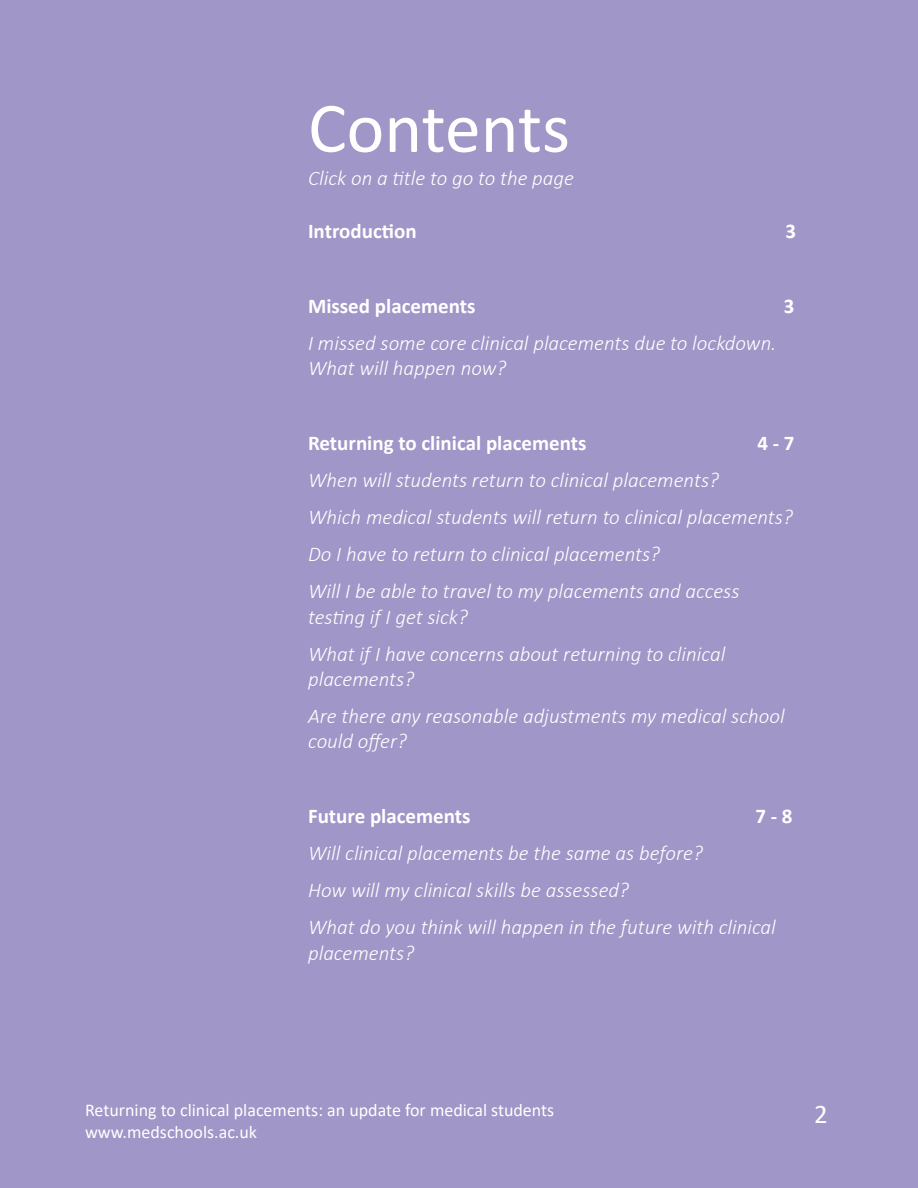
<style>
.page{position:relative;width:918px;height:1188px;background:#a096c7}
.page>*{position:absolute;margin:0;border:0;box-sizing:border-box;transform-origin:0 0}
.t1{font:72px "Calibri";color:#fff}
.t2{font:27px "Calibri";color:#fff}
.t3{font:italic 300 21px/37.2px "Calibri";color:#fff}
.t4{font:700 21px "Calibri";color:#fff}
.t5{font:18px/21.6px "Calibri";color:#fff}
</style>
<div class="page">
<h1 class="t1" style="left:308px;top:78px;width:264px">Contents</h1>
<p class="t3" style="left:308px;top:159px;width:268px">Click on a title to go to the page</p>
<p class="t4" style="left:308px;top:217px;width:110px">Introduction</p>
<p class="t4" style="left:786px;top:217px;width:12px">3</p>
<p class="t4" style="left:308px;top:291px;width:169px">Missed placements</p>
<p class="t4" style="left:784px;top:291px;width:12px">3</p>
<p class="t3" style="left:308px;top:330px;width:470px;line-height:25.2px">I missed some core clinical placements due to lockdown.<br>What will happen now?</p>
<p class="t4" style="left:308px;top:428px;width:280px">Returning to clinical placements</p>
<p class="t4" style="left:757px;top:428px;width:39px">4 - 7</p>
<p class="t3" style="left:308px;top:461px;width:486px">When will students return to clinical placements?<br>Which medical students will return to clinical placements?<br>Do I have to return to clinical placements?<br>Will I be able to travel to my placements and access</p>
<p class="t3" style="left:308px;top:598px;width:419px">testing if I get sick?<br>What if I have concerns about returning to clinical</p>
<p class="t3" style="left:308px;top:660px;width:478px">placements?<br>Are there any reasonable adjustments my medical school</p>
<p class="t3" style="left:308px;top:723px;width:100px">could offer?</p>
<p class="t4" style="left:308px;top:801px;width:164px">Future placements</p>
<p class="t4" style="left:755px;top:801px;width:39px">7 - 8</p>
<p class="t3" style="left:308px;top:834px;width:469px">Will clinical placements be the same as before?<br>How will my clinical skills be assessed?<br>What do you think will happen in the future with clinical</p>
<p class="t3" style="left:308px;top:934px;width:108px">placements?</p>
<p class="t5" style="left:85px;top:1099px;width:471px">Returning to clinical placements: an update for medical students www.medschools.ac.uk</p>
<p class="t2" style="left:814px;top:1096px;width:15px">2</p>
</div>
